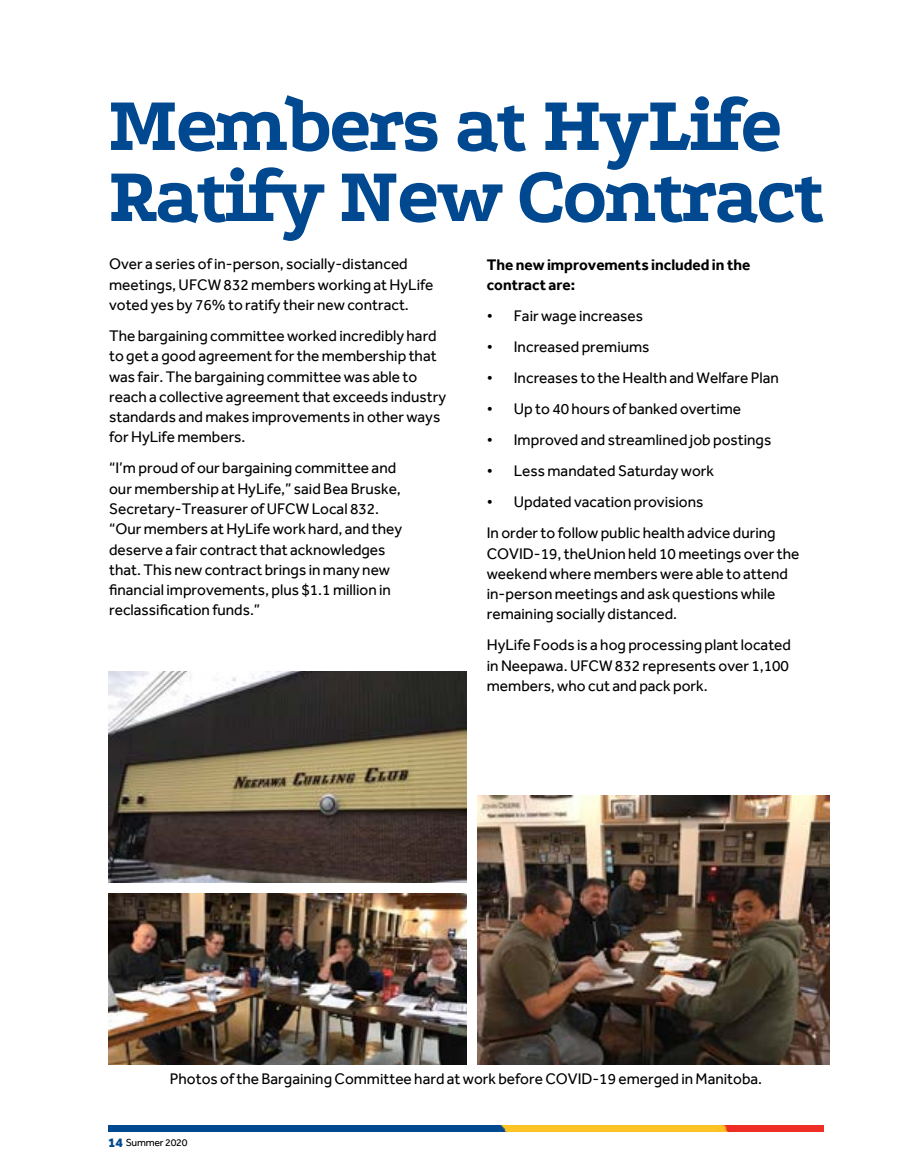
<style>
.page{position:relative;width:905px;height:1175px;background:#fff}
.page>*{position:absolute;margin:0;border:0;box-sizing:border-box;transform-origin:0 0}
.t1{font:700 80.55px/70.9px "Podkova";letter-spacing:-.02em;color:#004990}
.t2{font:15.75px/20.2px "Effra";color:#000}
.t3{font:700 15.75px/20.2px "Effra";color:#000}
.t4{font:10.5px "Effra";letter-spacing:-.02em;color:#000}
.s1{font-weight:800;font-size:13.5px;color:#004990}
</style>
<div class="page">
<img style="left:108px;top:1125px;width:715px;height:6px">
<img style="left:477px;top:796px;width:352px;height:268px">
<img style="left:108px;top:893px;width:358px;height:171px">
<img style="left:108px;top:671px;width:358px;height:211px">
<h1 class="t1" style="left:108px;top:91px;width:717px">Members at HyLife<br>Ratify New Contract</h1>
<p class="t2" style="left:109px;top:254px;width:326px">Over a series of in-person, socially-distanced meetings, UFCW 832 members working at HyLife voted yes by 76% to ratify their new contract.</p>
<p class="t2" style="left:109px;top:325px;width:338px">The bargaining committee worked incredibly hard to get a good agreement for the membership that was fair. The bargaining committee was able to reach a collective agreement that exceeds industry standards and makes improvements in other ways for HyLife members.</p>
<p class="t2" style="left:109px;top:458px;width:294px">“I’m proud of our bargaining committee and our membership at HyLife,” said Bea Bruske, Secretary-Treasurer of UFCW Local 832. “Our members at HyLife work hard, and they deserve a fair contract that acknowledges that. This new contract brings in many new financial improvements, plus $1.1 million in reclassification funds.”</p>
<p class="t3" style="left:487px;top:254px;width:265px">The new improvements included in the contract are:</p>
<p class="t2" style="left:487px;top:305px;width:158px">• Fair wage increases</p>
<p class="t2" style="left:487px;top:336px;width:164px">• Increased premiums</p>
<p class="t2" style="left:487px;top:367px;width:293px">• Increases to the Health and Welfare Plan</p>
<p class="t2" style="left:487px;top:398px;width:256px">• Up to 40 hours of banked overtime</p>
<p class="t2" style="left:487px;top:429px;width:286px">• Improved and streamlined job postings</p>
<p class="t2" style="left:487px;top:460px;width:229px">• Less mandated Saturday work</p>
<p class="t2" style="left:487px;top:486px;width:290px;line-height:31px">• Updated vacation provisions<br>In order to follow public health advice during</p>
<p class="t2" style="left:487px;top:543px;width:314px">COVID-19, theUnion held 10 meetings over the weekend where members were able to attend in-person meetings and ask questions while remaining socially distanced.</p>
<p class="t2" style="left:487px;top:635px;width:306px">HyLife Foods is a hog processing plant located in Neepawa. UFCW 832 represents over 1,100 members, who cut and pack pork.</p>
<p class="t2" style="left:170px;top:1068px;width:594px">Photos of the Bargaining Committee hard at work before COVID-19 emerged in Manitoba.</p>
<p class="t4" style="left:108px;top:1136px;width:81px"><span class="s1">14</span> Summer 2020</p>
</div>
